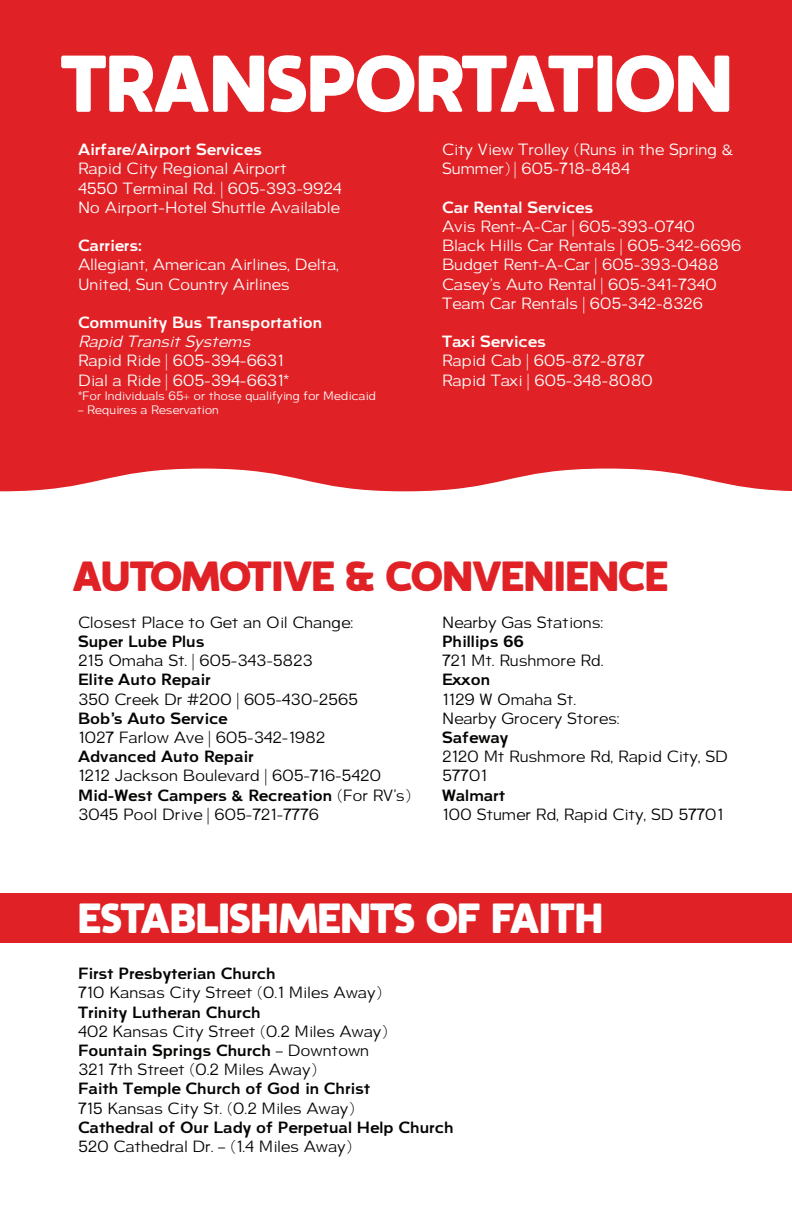
<style>
.page{position:relative;width:792px;height:1224px;background:#fff}
.page>*{position:absolute;margin:0;border:0;box-sizing:border-box;transform-origin:0 0}
.t1{font:900 80px "Auro";color:#fff}
.t2{font:900 42px "Auro";letter-spacing:-.015em;color:#e02226}
.t3{font:900 42px "Auro";color:#fff}
.t4{font:16px/19.2px "Aurel";color:#040503}
.t5{font:16px/19.2px "Aurel";color:#fff}
.t6{font:700 16px "Aurel";color:#040503}
.t7{font:700 16px "Aurel";color:#fff}
.t8{font:italic 16px "Aurel";color:#fff}
.t9{font:12px "Aurel";color:#fff}
.s1{font-weight:400}
</style>
<div class="page">
<div style="left:0;top:0;width:792px;height:491px;background:#e02226"></div>
<div style="left:0;top:893px;width:792px;height:49px;background:#e02226"></div>
<p class="t1" style="left:60px;top:34px;width:674px">TRANSPORTATION</p>
<p class="t7" style="left:78px;top:140px;width:185px">Airfare/Airport Services</p>
<p class="t5" style="left:78px;top:160px;width:210px">Rapid City Regional Airport</p>
<p class="t5" style="left:78px;top:179px;width:265px">4550 Terminal Rd. | 605-393-9924</p>
<p class="t5" style="left:78px;top:198px;width:263px">No Airport-Hotel Shuttle Available</p>
<p class="t7" style="left:78px;top:236px;width:65px">Carriers:</p>
<p class="t5" style="left:78px;top:256px;width:263px">Allegiant, American Airlines, Delta,<br>United, Sun Country Airlines</p>
<p class="t7" style="left:78px;top:313px;width:246px">Community Bus Transportation</p>
<p class="t8" style="left:78px;top:332px;width:174px">Rapid Transit Systems</p>
<p class="t5" style="left:78px;top:352px;width:207px">Rapid Ride | 605-394-6631</p>
<p class="t5" style="left:78px;top:371px;width:213px">Dial a Ride | 605-394-6631*</p>
<p class="t9" style="left:78px;top:389px;width:300px">*For Individuals 65+ or those qualifying for Medicaid</p>
<p class="t9" style="left:78px;top:403px;width:142px">– Requires a Reservation</p>
<p class="t5" style="left:442px;top:140px;width:293px">City View Trolley (Runs in the Spring &amp;<br>Summer) | 605-718-8484</p>
<p class="t7" style="left:442px;top:198px;width:153px">Car Rental Services</p>
<p class="t5" style="left:442px;top:217px;width:254px">Avis Rent-A-Car | 605-393-0740</p>
<p class="t5" style="left:442px;top:236px;width:301px">Black Hills Car Rentals | 605-342-6696</p>
<p class="t5" style="left:442px;top:256px;width:278px">Budget Rent-A-Car | 605-393-0488</p>
<p class="t5" style="left:442px;top:275px;width:276px">Casey’s Auto Rental | 605-341-7340</p>
<p class="t5" style="left:442px;top:294px;width:262px">Team Car Rentals | 605-342-8326</p>
<p class="t7" style="left:442px;top:332px;width:105px">Taxi Services</p>
<p class="t5" style="left:442px;top:352px;width:204px">Rapid Cab | 605-872-8787</p>
<p class="t5" style="left:442px;top:371px;width:212px">Rapid Taxi | 605-348-8080</p>
<p class="t2" style="left:72px;top:550px;width:597px">AUTOMOTIVE &amp; CONVENIENCE</p>
<p class="t4" style="left:78px;top:613px;width:277px">Closest Place to Get an Oil Change:</p>
<p class="t6" style="left:78px;top:632px;width:128px">Super Lube Plus</p>
<p class="t4" style="left:78px;top:651px;width:236px">215 Omaha St. | 605-343-5823</p>
<p class="t6" style="left:78px;top:670px;width:134px">Elite Auto Repair</p>
<p class="t4" style="left:78px;top:690px;width:281px">350 Creek Dr #200 | 605-430-2565</p>
<p class="t6" style="left:78px;top:709px;width:151px">Bob’s Auto Service</p>
<p class="t4" style="left:78px;top:728px;width:249px">1027 Farlow Ave | 605-342-1982</p>
<p class="t6" style="left:78px;top:747px;width:177px">Advanced Auto Repair</p>
<p class="t4" style="left:78px;top:767px;width:305px">1212 Jackson Boulevard | 605-716-5420</p>
<p class="t6" style="left:78px;top:785px;width:333px">Mid-West Campers &amp; Recreation <span class="s1">(For RV’s)</span></p>
<p class="t4" style="left:78px;top:805px;width:242px">3045 Pool Drive | 605-721-7776</p>
<p class="t4" style="left:442px;top:613px;width:163px">Nearby Gas Stations:</p>
<p class="t6" style="left:442px;top:632px;width:83px">Phillips 66</p>
<p class="t4" style="left:442px;top:651px;width:163px">721 Mt. Rushmore Rd.</p>
<p class="t6" style="left:442px;top:670px;width:50px">Exxon</p>
<p class="t4" style="left:442px;top:690px;width:136px">1129 W Omaha St.</p>
<p class="t4" style="left:442px;top:709px;width:179px">Nearby Grocery Stores:</p>
<p class="t6" style="left:442px;top:728px;width:68px">Safeway</p>
<p class="t4" style="left:442px;top:747px;width:287px">2120 Mt Rushmore Rd, Rapid City, SD<br>57701</p>
<p class="t6" style="left:442px;top:785px;width:65px">Walmart</p>
<p class="t4" style="left:442px;top:805px;width:283px">100 Stumer Rd, Rapid City, SD 57701</p>
<p class="t3" style="left:78px;top:892px;width:526px">ESTABLISHMENTS OF FAITH</p>
<p class="t6" style="left:78px;top:964px;width:199px">First Presbyterian Church</p>
<p class="t4" style="left:78px;top:983px;width:304px">710 Kansas City Street (0.1 Miles Away)</p>
<p class="t6" style="left:78px;top:1002px;width:184px">Trinity Lutheran Church</p>
<p class="t4" style="left:78px;top:1022px;width:310px">402 Kansas City Street (0.2 Miles Away)</p>
<p class="t6" style="left:78px;top:1041px;width:293px">Fountain Springs Church <span class="s1">– Downtown</span></p>
<p class="t4" style="left:78px;top:1060px;width:239px">321 7th Street (0.2 Miles Away)</p>
<p class="t6" style="left:78px;top:1079px;width:294px">Faith Temple Church of God in Christ</p>
<p class="t4" style="left:78px;top:1099px;width:277px">715 Kansas City St. (0.2 Miles Away)</p>
<p class="t6" style="left:78px;top:1118px;width:377px">Cathedral of Our Lady of Perpetual Help Church</p>
<p class="t4" style="left:78px;top:1137px;width:274px">520 Cathedral Dr. – (1.4 Miles Away)</p>
</div>
